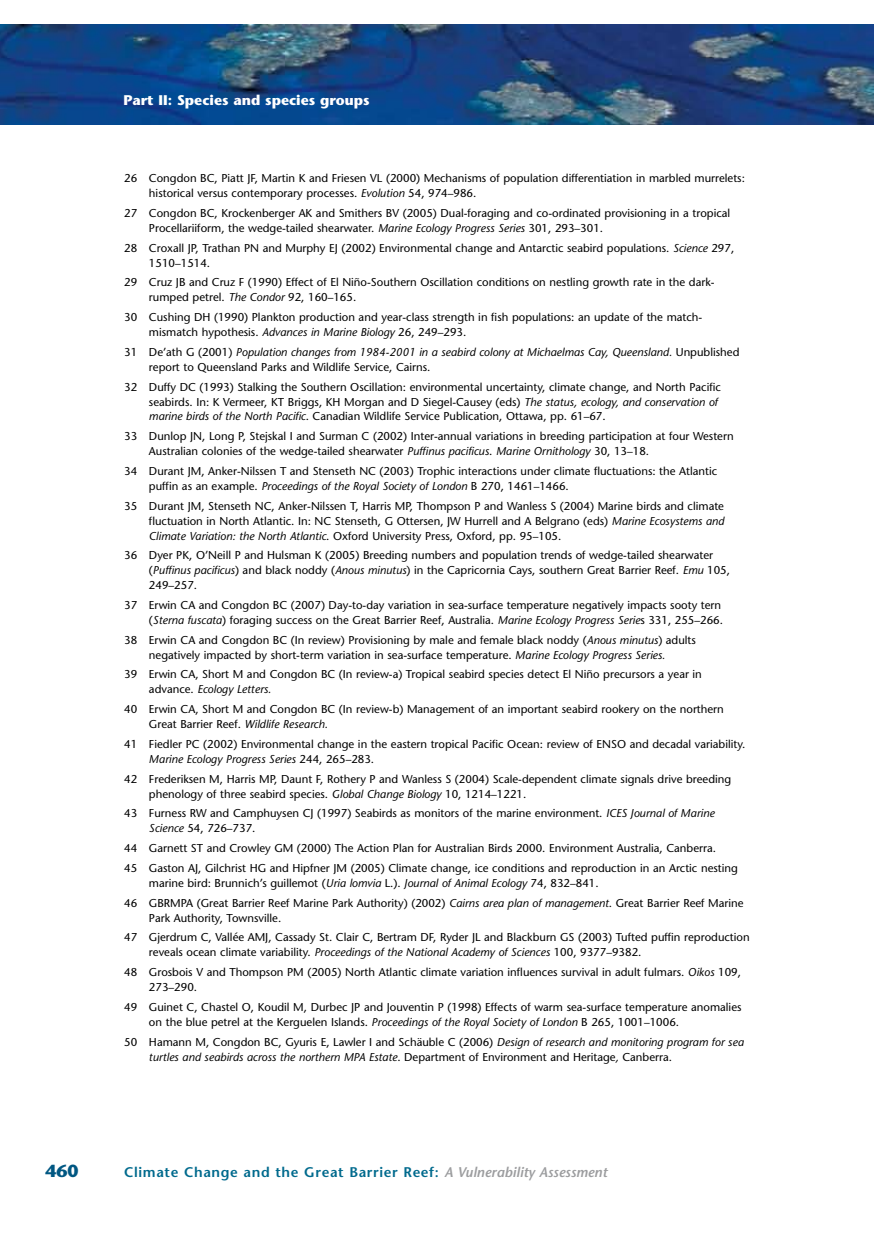
<style>
.page{position:relative;width:874px;height:1241px;background:#fff}
.page>*{position:absolute;margin:0;border:0;box-sizing:border-box;transform-origin:0 0}
.t1{font:700 17.5px "Stone Sans";color:#005782}
.t2{font:600 14px "Stone Sans";letter-spacing:.045em;color:#006a8d}
.t3{font:700 14px "Stone Sans";color:#fff}
.t4{font:11.38px/14.9px "Stone Sans";color:#000}
.t5{font:italic 11.38px "Stone Sans";color:#000}
.s1{font-style:italic}
.s2{font-style:normal}
.s3{font-style:italic;color:#9c9d9f}
</style>
<div class="page">
<img style="left:0;top:25px;width:874px;height:99px">
<p class="t3" style="left:123px;top:92px;width:248px">Part II: Species and species groups</p>
<p class="t4" style="left:149px;top:171px;width:597px;text-indent:-25px">26 Congdon BC, Piatt JF, Martin K and Friesen VL (2000) Mechanisms of population differentiation in marbled murrelets: historical versus contemporary processes. <span class="s1">Evolution</span> 54, 974–986.</p>
<p class="t4" style="left:149px;top:205px;width:582px;text-indent:-25px">27 Congdon BC, Krockenberger AK and Smithers BV (2005) Dual-foraging and co-ordinated provisioning in a tropical<br>Procellariiform, the wedge-tailed shearwater. <span class="s1">Marine Ecology Progress Series</span> 301, 293–301.</p>
<p class="t4" style="left:149px;top:240px;width:586px;text-indent:-25px">28 Croxall JP, Trathan PN and Murphy EJ (2002) Environmental change and Antarctic seabird populations. <span class="s1">Science</span> 297,<br>1510–1514.</p>
<p class="t4" style="left:149px;top:275px;width:567px;text-indent:-25px">29 Cruz JB and Cruz F (1990) Effect of El Niño-Southern Oscillation conditions on nestling growth rate in the dark&shy;rumped petrel. <span class="s1">The Condor</span> 92, 160–165.</p>
<p class="t4" style="left:149px;top:310px;width:554px;text-indent:-25px">30 Cushing DH (1990) Plankton production and year-class strength in fish populations: an update of the match&shy;mismatch hypothesis. <span class="s1">Advances in Marine Biology</span> 26, 249–293.</p>
<p class="t4" style="left:149px;top:344px;width:591px;text-indent:-25px">31 De’ath G (2001) <span class="s1">Population changes from 1984-2001 in a seabird colony at Michaelmas Cay, Queensland.</span> Unpublished report to Queensland Parks and Wildlife Service, Cairns.</p>
<p class="t4" style="left:149px;top:379px;width:573px;text-indent:-25px">32 Duffy DC (1993) Stalking the Southern Oscillation: environmental uncertainty, climate change, and North Pacific seabirds. In: K Vermeer, KT Briggs, KH Morgan and D Siegel-Causey (eds) <span class="s1">The status, ecology, and conservation of marine birds of the North Pacific</span>. Canadian Wildlife Service Publication, Ottawa, pp. 61–67.</p>
<p class="t4" style="left:149px;top:429px;width:586px;text-indent:-25px">33 Dunlop JN, Long P, Stejskal I and Surman C (2002) Inter-annual variations in breeding participation at four Western<br>Australian colonies of the wedge-tailed shearwater <span class="s1">Puffinus pacificus</span>. <span class="s1">Marine Ornithology</span> 30, 13–18.</p>
<p class="t4" style="left:149px;top:463px;width:569px;text-indent:-25px">34 Durant JM, Anker-Nilssen T and Stenseth NC (2003) Trophic interactions under climate fluctuations: the Atlantic puffin as an example. <span class="s1">Proceedings of the Royal Society of London</span> B 270, 1461–1466.</p>
<p class="t4" style="left:149px;top:498px;width:576px;text-align:justify;text-indent:-25px">35 Durant JM, Stenseth NC, Anker-Nilssen T, Harris MP, Thompson P and Wanless S (2004) Marine birds and climate fluctuation in North Atlantic. In: NC Stenseth, G Ottersen, JW Hurrell and A Belgrano (eds) <span class="s1">Marine Ecosystems and Climate Variation: the North Atlantic</span>. Oxford University Press, Oxford, pp. 95–105.</p>
<p class="t4" style="left:149px;top:548px;width:582px;text-indent:-25px">36 Dyer PK, O’Neill P and Hulsman K (2005) Breeding numbers and population trends of wedge-tailed shearwater (<span class="s1">Puffinus pacificus</span>) and black noddy (<span class="s1">Anous minutus</span>) in the Capricornia Cays, southern Great Barrier Reef. <span class="s1">Emu</span> 105,<br>249–257.</p>
<p class="t4" style="left:124px;top:597px;width:600px;text-align:right">37 Erwin CA and Congdon BC (2007) Day-to-day variation in sea-surface temperature negatively impacts sooty tern (<span class="s1">Sterna fuscata</span>) foraging success on the Great Barrier Reef, Australia. <span class="s1">Marine Ecology Progress Serie</span>s 331, 255–266.</p>
<p class="t4" style="left:124px;top:632px;width:573px;text-align:center">38 Erwin CA and Congdon BC (In review) Provisioning by male and female black noddy (<span class="s1">Anous minutus</span>) adults negatively impacted by short-term variation in sea-surface temperature. <span class="s1">Marine Ecology Progress Series.</span></p>
<p class="t4" style="left:149px;top:667px;width:554px;text-indent:-25px">39 Erwin CA, Short M and Congdon BC (In review-a) Tropical seabird species detect El Niño precursors a year in advance. <span class="s1">Ecology Letters.</span></p>
<p class="t4" style="left:149px;top:701px;width:576px;text-indent:-25px">40 Erwin CA, Short M and Congdon BC (In review-b) Management of an important seabird rookery on the northern<br>Great Barrier Reef. <span class="s1">Wildlife Research.</span></p>
<p class="t4" style="left:149px;top:736px;width:597px;text-indent:-25px">41 Fiedler PC (2002) Environmental change in the eastern tropical Pacific Ocean: review of ENSO and decadal variability.<br><span class="s1">Marine Ecology Progress Series</span> 244, 265–283.</p>
<p class="t4" style="left:149px;top:771px;width:583px;text-indent:-25px">42 Frederiksen M, Harris MP, Daunt F, Rothery P and Wanless S (2004) Scale-dependent climate signals drive breeding phenology of three seabird species. <span class="s1">Global Change Biology</span> 10, 1214–1221.</p>
<p class="t4" style="left:149px;top:805px;width:567px;text-indent:-25px">43 Furness RW and Camphuysen CJ (1997) Seabirds as monitors of the marine environment. <span class="s1">ICES Journal of Marine<br>Science</span> 54, 726–737.</p>
<p class="t4" style="left:124px;top:838px;width:615px;line-height:19.8px">44 Garnett ST and Crowley GM (2000) The Action Plan for Australian Birds 2000. Environment Australia, Canberra.<br>45 Gaston AJ, Gilchrist HG and Hipfner JM (2005) Climate change, ice conditions and reproduction in an Arctic nesting</p>
<p class="t4" style="left:124px;top:872px;width:620px;line-height:19.8px;text-indent:25px">marine bird: Brunnich’s guillemot (<span class="s1">Uria lomvia</span> L.). <span class="s1">Journal of Animal Ecology</span> 74, 832–841.<br>46 GBRMPA (Great Barrier Reef Marine Park Authority) (2002) <span class="s1">Cairns area plan of management</span>. Great Barrier Reef Marine</p>
<p class="t4" style="left:124px;top:907px;width:626px;line-height:19.8px;text-indent:25px">Park Authority, Townsville.<br>47 Gjerdrum C, Vallée AMJ, Cassady St. Clair C, Bertram DF, Ryder JL and Blackburn GS (2003) Tufted puffin reproduction</p>
<p class="t4" style="left:124px;top:942px;width:618px;line-height:19.8px;text-indent:25px">reveals ocean climate variability. <span class="s1">Proceedings of the National Academy of Sciences</span> 100, 9377–9382.<br>48 Grosbois V and Thompson PM (2005) North Atlantic climate variation influences survival in adult fulmars. <span class="s1">Oikos</span> 109,</p>
<p class="t4" style="left:124px;top:977px;width:618px;line-height:19.8px;text-indent:25px">273–290.<br>49 Guinet C, Chastel O, Koudil M, Durbec JP and Jouventin P (1998) Effects of warm sea-surface temperature anomalies</p>
<p class="t4" style="left:124px;top:1011px;width:621px;line-height:19.8px;text-indent:25px">on the blue petrel at the Kerguelen Islands. <span class="s1">Proceedings of the Royal Society of London</span> B 265, 1001–1006.<br>50 Hamann M, Congdon BC, Gyuris E, Lawler I and Schäuble C (2006) <span class="s1">Design of research and monitoring program for sea</span></p>
<p class="t5" style="left:149px;top:1049px;width:524px">turtles and seabirds across the northern MPA Estate<span class="s2">. Department of Environment and Heritage</span>, <span class="s2">Canberra.</span></p>
<h1 class="t1" style="left:45px;top:1160px;width:35px">460</h1>
<p class="t2" style="left:124px;top:1163px;width:484px">Climate Change and the Great Barrier Reef: <span class="s3">A Vulnerability Assessment</span></p>
</div>
